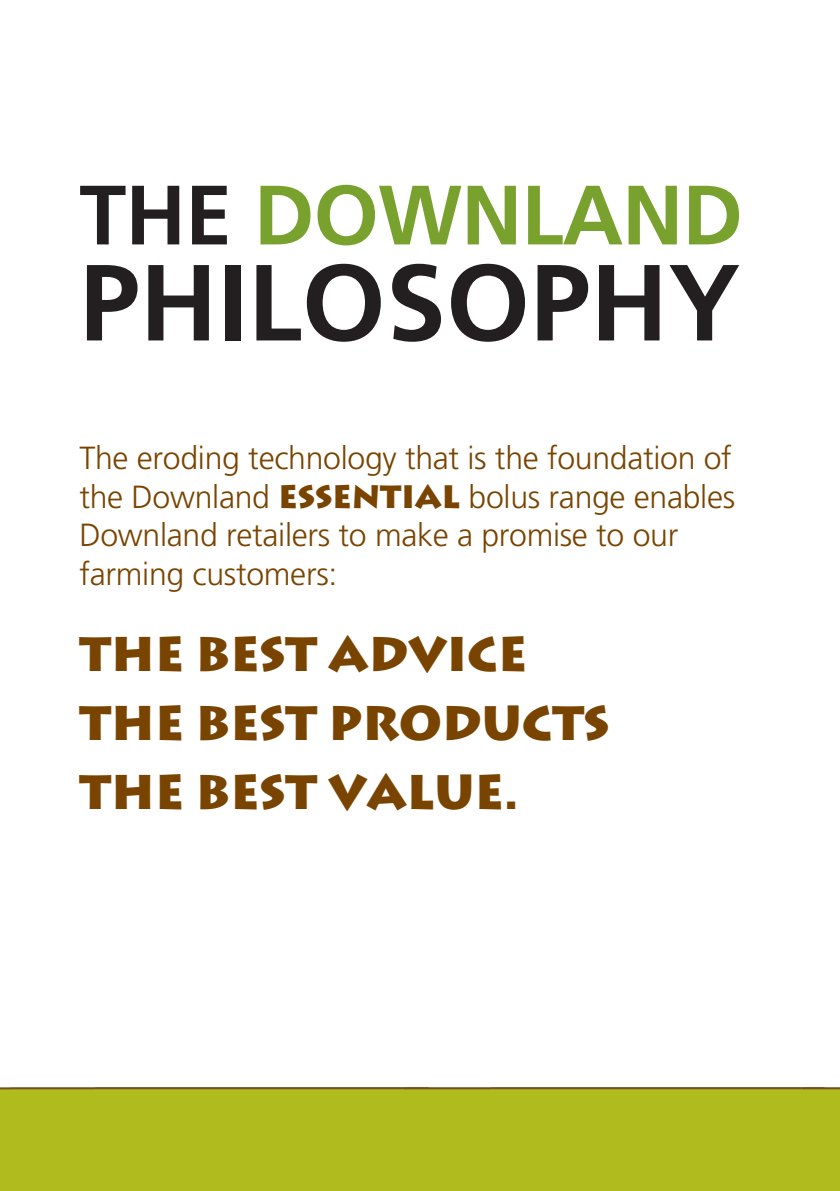
<style>
.page{position:relative;width:840px;height:1191px;background:#fff}
.page>*{position:absolute;margin:0;border:0;box-sizing:border-box;transform-origin:0 0}
.t1{font:700 108px "Frutiger LT Std";color:#231f20}
.t2{font:700 84px "Frutiger LT Std";letter-spacing:-.01em;color:#78a22d}
.t3{font:900 48px "Lithos Pro";letter-spacing:-.01em;color:#794400}
.t4{font:300 32px/38.4px "Frutiger LT Std";letter-spacing:-.01em;color:#794400}
.s1{color:#231f20}
.s2{font-family:"Lithos Pro";font-weight:900}
</style>
<div class="page">
<div style="left:0;top:1087px;width:839px;height:104px;background:#b0bb1d"></div>
<p class="t2" style="left:79px;top:166px;width:664px"><span class="s1">THE</span> DOWNLAND</p>
<p class="t1" style="left:79px;top:239px;width:662px">PHILOSOPHY</p>
<p class="t4" style="left:79px;top:439px;width:657px">The eroding technology that is the foundation of the Downland <span class="s2">ESSENTIAL</span> bolus range enables Downland retailers to make a promise to our farming customers:</p>
<p class="t3" style="left:79px;top:624px;width:449px">THE BEST ADVICE</p>
<p class="t3" style="left:79px;top:693px;width:531px">THE BEST PRODUCTS</p>
<p class="t3" style="left:79px;top:762px;width:440px">THE BEST VALUE.</p>
</div>
